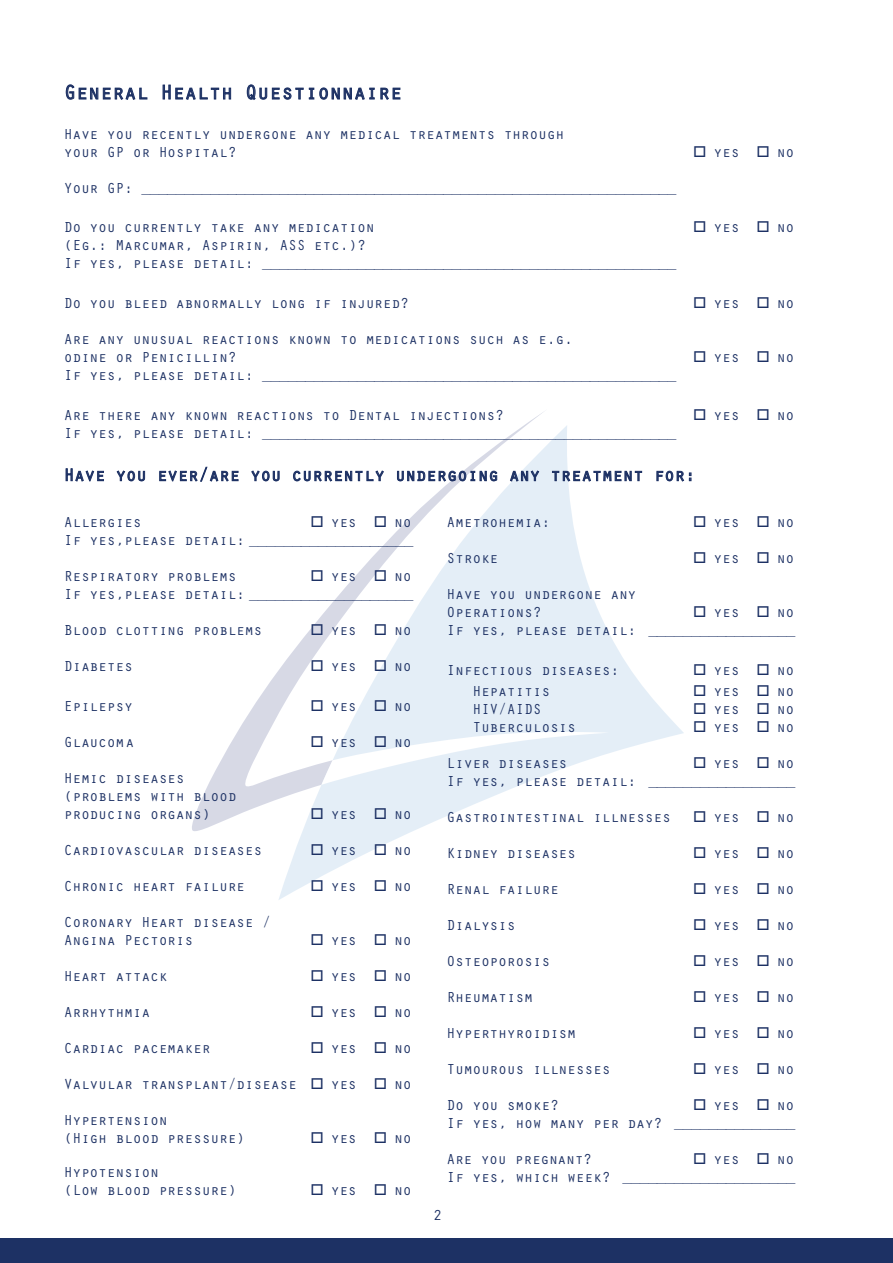
<style>
.page{position:relative;width:893px;height:1263px;background:#fff}
.page>*{position:absolute;margin:0;border:0;box-sizing:border-box;transform-origin:0 0}
.Head2{font:21px "Orator Std";letter-spacing:-.025em;color:#1d3164}
.Body_fett{font:18px "Orator Std";letter-spacing:-.025em;color:#1d3164}
.Body{font:15px/18px "Orator Std";letter-spacing:-.025em;color:#1d3164}
.Body2{font:15px "Orator Std";letter-spacing:-.025em;color:#1d3164}
.Name{font:15px "Orator Std";color:#1d3164}
</style>
<div class="page">
<svg style="left:192px;top:412px;width:351px;height:419px"></svg>
<svg style="left:278px;top:425px;width:406px;height:475px"></svg>
<svg style="left:321px;top:730px;width:288px;height:55px"></svg>
<svg style="left:66px;top:84px;width:82px;height:16px"></svg>
<svg style="left:162px;top:84px;width:69px;height:16px"></svg>
<svg style="left:247px;top:84px;width:154px;height:16px"></svg>
<svg style="left:65px;top:468px;width:39px;height:14px"></svg>
<svg style="left:116px;top:470px;width:29px;height:12px"></svg>
<svg style="left:159px;top:466px;width:80px;height:16px"></svg>
<svg style="left:251px;top:470px;width:29px;height:12px"></svg>
<svg style="left:293px;top:469px;width:91px;height:14px"></svg>
<svg style="left:397px;top:469px;width:101px;height:14px"></svg>
<svg style="left:510px;top:469px;width:30px;height:14px"></svg>
<svg style="left:552px;top:425px;width:90px;height:58px"></svg>
<svg style="left:656px;top:470px;width:35px;height:12px"></svg>
<div style="left:0;top:1238px;width:893px;height:25px;background:#1d3164"></div>
<p class="Head2" style="left:64px;top:77px;width:340px">General Health Questionnaire</p>
<p class="Body2" style="left:64px;top:123px;width:502px">Have you recently undergone any medical treatments through</p>
<p class="Body2" style="left:64px;top:141px;width:174px">your GP or Hospital?</p>
<p class="Body2" style="left:693px;top:141px;width:103px">□ yes □ no</p>
<p class="Body2" style="left:64px;top:177px;width:614px">Your GP: ______________________________________________________________</p>
<p class="Body2" style="left:64px;top:217px;width:312px">Do you currently take any medication</p>
<p class="Body2" style="left:693px;top:217px;width:103px">□ yes □ no</p>
<p class="Body2" style="left:64px;top:235px;width:304px">(Eg.: Marcumar, Aspirin, ASS etc.)?</p>
<p class="Body2" style="left:64px;top:253px;width:614px">If yes, please detail: ________________________________________________</p>
<p class="Body2" style="left:64px;top:292px;width:347px">Do you bleed abnormally long if injured?</p>
<p class="Body2" style="left:693px;top:292px;width:103px">□ yes □ no</p>
<p class="Body2" style="left:64px;top:328px;width:511px">Are any unusual reactions known to medications such as e.g.</p>
<p class="Body2" style="left:64px;top:346px;width:174px">odine or Penicillin?</p>
<p class="Body2" style="left:693px;top:346px;width:103px">□ yes □ no</p>
<p class="Body2" style="left:64px;top:364px;width:614px">If yes, please detail: ________________________________________________</p>
<p class="Body2" style="left:64px;top:404px;width:442px">Are there any known reactions to Dental injections?</p>
<p class="Body2" style="left:693px;top:404px;width:103px">□ yes □ no</p>
<p class="Body2" style="left:64px;top:422px;width:614px">If yes, please detail: ________________________________________________</p>
<p class="Body_fett" style="left:64px;top:462px;width:633px">Have you ever/are you currently undergoing any treatment for:</p>
<p class="Body" style="left:446px;top:512px;width:105px">Ametrohemia:</p>
<p class="Body" style="left:693px;top:512px;width:103px">□ yes □ no</p>
<p class="Body" style="left:446px;top:548px;width:54px">Stroke</p>
<p class="Body" style="left:693px;top:548px;width:103px">□ yes □ no</p>
<p class="Body" style="left:446px;top:584px;width:192px">Have you undergone any</p>
<p class="Body" style="left:446px;top:602px;width:97px">Operations?</p>
<p class="Body" style="left:693px;top:602px;width:103px">□ yes □ no</p>
<p class="Body" style="left:446px;top:620px;width:350px">If yes, please detail: _________________</p>
<p class="Body" style="left:446px;top:660px;width:174px">Infectious diseases:</p>
<p class="Body" style="left:693px;top:660px;width:103px">□ yes □ no</p>
<p class="Body" style="left:472px;top:681px;width:79px">Hepatitis</p>
<p class="Body" style="left:693px;top:681px;width:103px">□ yes □ no</p>
<p class="Body" style="left:472px;top:699px;width:71px">HIV/AIDS</p>
<p class="Body" style="left:693px;top:699px;width:103px">□ yes □ no</p>
<p class="Body" style="left:472px;top:717px;width:105px">Tuberculosis</p>
<p class="Body" style="left:693px;top:717px;width:103px">□ yes □ no</p>
<p class="Body" style="left:446px;top:753px;width:123px">Liver diseases</p>
<p class="Body" style="left:693px;top:753px;width:103px">□ yes □ no</p>
<p class="Body" style="left:446px;top:771px;width:350px">If yes, please detail: _________________</p>
<p class="Body" style="left:446px;top:807px;width:226px">Gastrointestinal illnesses</p>
<p class="Body" style="left:693px;top:807px;width:103px">□ yes □ no</p>
<p class="Body" style="left:446px;top:843px;width:131px">Kidney diseases</p>
<p class="Body" style="left:693px;top:843px;width:103px">□ yes □ no</p>
<p class="Body" style="left:446px;top:879px;width:114px">Renal failure</p>
<p class="Body" style="left:693px;top:879px;width:103px">□ yes □ no</p>
<p class="Body" style="left:446px;top:915px;width:71px">Dialysis</p>
<p class="Body" style="left:693px;top:915px;width:103px">□ yes □ no</p>
<p class="Body" style="left:446px;top:951px;width:105px">Osteoporosis</p>
<p class="Body" style="left:693px;top:951px;width:103px">□ yes □ no</p>
<p class="Body" style="left:446px;top:987px;width:88px">Rheumatism</p>
<p class="Body" style="left:693px;top:987px;width:103px">□ yes □ no</p>
<p class="Body" style="left:446px;top:1023px;width:131px">Hyperthyroidism</p>
<p class="Body" style="left:693px;top:1023px;width:103px">□ yes □ no</p>
<p class="Body" style="left:446px;top:1059px;width:166px">Tumourous illnesses</p>
<p class="Body" style="left:693px;top:1059px;width:103px">□ yes □ no</p>
<p class="Body" style="left:446px;top:1095px;width:114px">Do you smoke?</p>
<p class="Body" style="left:693px;top:1095px;width:103px">□ yes □ no</p>
<p class="Body" style="left:446px;top:1113px;width:350px">If yes, how many per day? ______________</p>
<p class="Body" style="left:446px;top:1149px;width:147px">Are you pregnant?</p>
<p class="Body" style="left:693px;top:1149px;width:103px">□ yes □ no</p>
<p class="Body" style="left:446px;top:1167px;width:350px">If yes, which week? ____________________</p>
<p class="Name" style="left:433px;top:1204px;width:10px">2</p>
<p class="Body" style="left:64px;top:513px;width:79px">Allergies</p>
<p class="Body" style="left:310px;top:513px;width:103px">□ yes □ no</p>
<p class="Body" style="left:64px;top:531px;width:351px">If yes,please detail: ___________________</p>
<p class="Body" style="left:64px;top:567px;width:174px">Respiratory problems</p>
<p class="Body" style="left:310px;top:567px;width:103px">□ yes □ no</p>
<p class="Body" style="left:64px;top:585px;width:351px">If yes,please detail: ___________________</p>
<p class="Body" style="left:64px;top:621px;width:200px">Blood clotting problems</p>
<p class="Body" style="left:310px;top:621px;width:103px">□ yes □ no</p>
<p class="Body" style="left:64px;top:657px;width:71px">Diabetes</p>
<p class="Body" style="left:310px;top:657px;width:103px">□ yes □ no</p>
<p class="Body" style="left:64px;top:696px;width:71px">Epilepsy</p>
<p class="Body" style="left:310px;top:696px;width:103px">□ yes □ no</p>
<p class="Body" style="left:64px;top:732px;width:72px">Glaucoma</p>
<p class="Body" style="left:310px;top:732px;width:103px">□ yes □ no</p>
<p class="Body" style="left:64px;top:768px;width:123px">Hemic diseases</p>
<p class="Body" style="left:64px;top:786px;width:174px">(problems with blood</p>
<p class="Body" style="left:64px;top:804px;width:149px">producing organs)</p>
<p class="Body" style="left:310px;top:804px;width:103px">□ yes □ no</p>
<p class="Body" style="left:64px;top:840px;width:200px">Cardiovascular diseases</p>
<p class="Body" style="left:310px;top:840px;width:103px">□ yes □ no</p>
<p class="Body" style="left:64px;top:876px;width:183px">Chronic heart failure</p>
<p class="Body" style="left:310px;top:876px;width:103px">□ yes □ no</p>
<p class="Body" style="left:64px;top:912px;width:209px">Coronary Heart disease /</p>
<p class="Body" style="left:64px;top:930px;width:131px">Angina Pectoris</p>
<p class="Body" style="left:310px;top:930px;width:103px">□ yes □ no</p>
<p class="Body" style="left:64px;top:966px;width:105px">Heart attack</p>
<p class="Body" style="left:310px;top:966px;width:103px">□ yes □ no</p>
<p class="Body" style="left:64px;top:1002px;width:88px">Arrhythmia</p>
<p class="Body" style="left:310px;top:1002px;width:103px">□ yes □ no</p>
<p class="Body" style="left:64px;top:1038px;width:149px">Cardiac pacemaker</p>
<p class="Body" style="left:310px;top:1038px;width:103px">□ yes □ no</p>
<p class="Body" style="left:64px;top:1074px;width:349px">Valvular transplant/disease □ yes □ no</p>
<p class="Body" style="left:64px;top:1110px;width:183px">Hypertension<br>(High blood pressure)</p>
<p class="Body" style="left:310px;top:1128px;width:103px">□ yes □ no</p>
<p class="Body" style="left:64px;top:1162px;width:97px">Hypotension</p>
<p class="Body" style="left:64px;top:1180px;width:174px">(Low blood pressure)</p>
<p class="Body" style="left:310px;top:1180px;width:103px">□ yes □ no</p>
</div>
